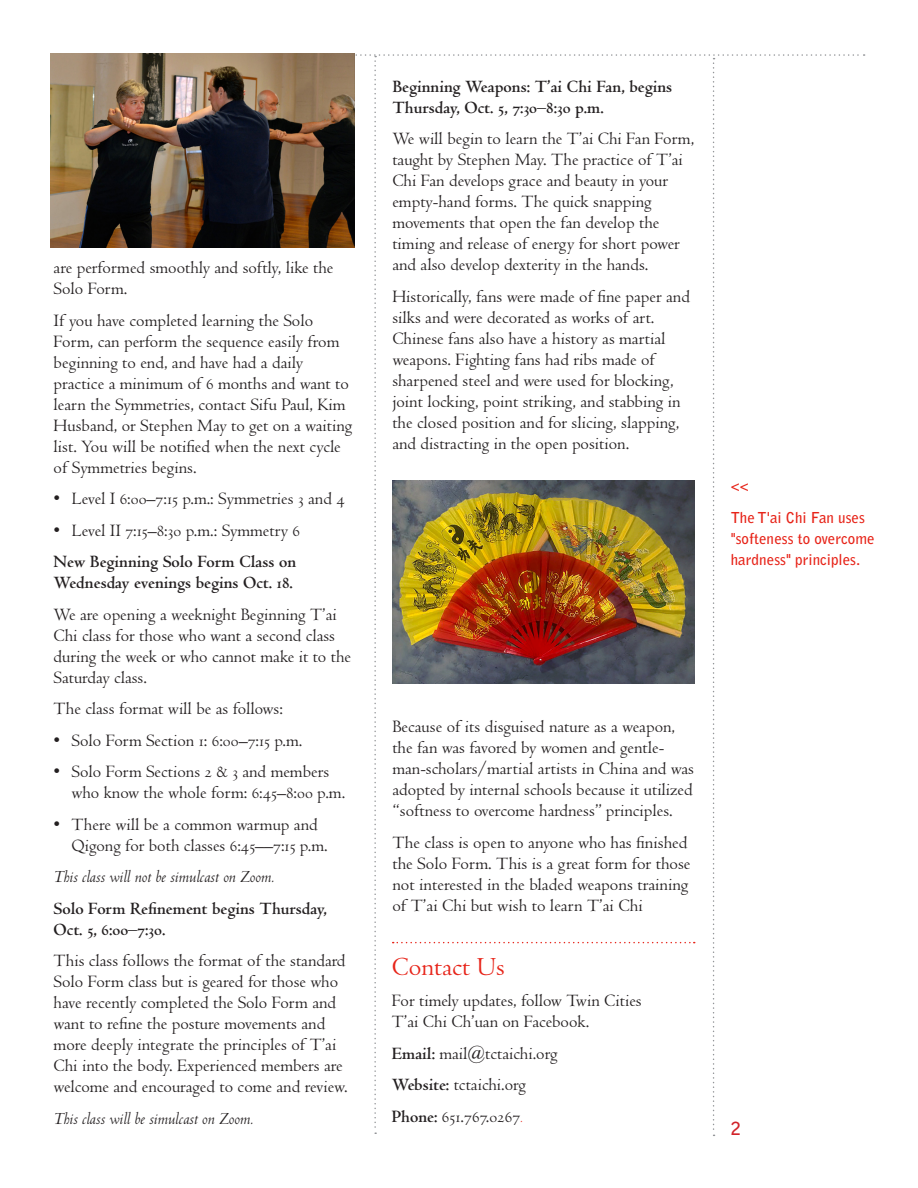
<style>
.page{position:relative;width:918px;height:1188px;background:#fff}
.page>*{position:absolute;margin:0;border:0;box-sizing:border-box;transform-origin:0 0}
.Header_with_rule{font:27px "Centaur MT Pro";color:#e72419}
.t1{font:18px/21px "Centaur MT Pro";color:#231f20}
.t2{font:700 18px/21px "Centaur MT Pro";color:#231f20}
.t3{font:italic 18px "Centaur MT Pro";color:#231f20}
.t4{font:700 18px "Bell Gothic Std";color:#d1232a}
.t5{font:700 15px/21px "Bell Gothic Std";color:#e72419}
.s1{font-weight:700}
.s2{font-style:italic;font-size:15px;color:#e72419}
</style>
<div class="page">
<img style="left:392px;top:480px;width:302px;height:203px">
<img style="left:51px;top:53px;width:303px;height:195px">
<p class="t1" style="left:54px;top:257px;width:281px">are performed smoothly and softly, like the<br>Solo Form.</p>
<p class="t1" style="left:54px;top:310px;width:300px">If you have completed learning the Solo Form, can perform the sequence easily from beginning to end, and have had a daily practice a minimum of 6 months and want to learn the Symmetries, contact Sifu Paul, Kim Husband, or Stephen May to get on a waiting list. You will be notified when the next cycle of Symmetries begins.</p>
<p class="t1" style="left:54px;top:488px;width:293px">• Level I 6:00–7:15 p.m.: Symmetries 3 and 4</p>
<p class="t1" style="left:54px;top:520px;width:248px">• Level II 7:15–8:30 p.m.: Symmetry 6</p>
<p class="t2" style="left:54px;top:552px;width:244px">New Beginning Solo Form Class on<br>Wednesday evenings begins Oct. 18.</p>
<p class="t1" style="left:54px;top:604px;width:299px">We are opening a weeknight Beginning T’ai Chi class for those who want a second class during the week or who cannot make it to the Saturday class.</p>
<p class="t1" style="left:54px;top:698px;width:231px">The class format will be as follows:</p>
<p class="t1" style="left:54px;top:730px;width:250px">• Solo Form Section 1: 6:00–7:15 p.m.</p>
<p class="t1" style="left:72px;top:761px;width:275px;text-indent:-18px">• Solo Form Sections 2 &amp; 3 and members who know the whole form: 6:45–8:00 p.m.</p>
<p class="t1" style="left:72px;top:814px;width:258px;text-indent:-18px">• There will be a common warmup and<br>Qigong for both classes 6:45––7:15 p.m.</p>
<p class="t3" style="left:54px;top:865px;width:223px">This class will not be simulcast on Zoom.</p>
<p class="t2" style="left:54px;top:898px;width:275px">Solo Form Refinement begins Thursday,<br>Oct. 5, 6:00–7:30.</p>
<p class="t1" style="left:54px;top:950px;width:296px">This class follows the format of the standard Solo Form class but is geared for those who have recently completed the Solo Form and want to refine the posture movements and more deeply integrate the principles of T’ai Chi into the body. Experienced members are welcome and encouraged to come and review.</p>
<p class="t3" style="left:54px;top:1107px;width:201px">This class will be simulcast on Zoom.</p>
<p class="t2" style="left:392px;top:76px;width:281px">Beginning Weapons: T’ai Chi Fan, begins<br>Thursday, Oct. 5, 7:30–8:30 p.m.</p>
<p class="t1" style="left:392px;top:129px;width:303px">We will begin to learn the T’ai Chi Fan Form, taught by Stephen May. The practice of T’ai Chi Fan develops grace and beauty in your empty-hand forms. The quick snapping movements that open the fan develop the timing and release of energy for short power and also develop dexterity in the hands.</p>
<p class="t1" style="left:392px;top:286px;width:299px">Historically, fans were made of fine paper and silks and were decorated as works of art.<br>Chinese fans also have a history as martial weapons. Fighting fans had ribs made of sharpened steel and were used for blocking, joint locking, point striking, and stabbing in the closed position and for slicing, slapping, and distracting in the open position.</p>
<p class="t5" style="left:731px;top:475px;width:19px">&lt;&lt;</p>
<p class="t5" style="left:731px;top:507px;width:145px">The T'ai Chi Fan uses "softeness to overcome hardness" principles.</p>
<p class="t1" style="left:392px;top:717px;width:303px">Because of its disguised nature as a weapon, the fan was favored by women and gentle&shy;man-scholars/martial artists in China and was adopted by internal schools because it utilized “softness to overcome hardness” principles.</p>
<p class="t1" style="left:392px;top:832px;width:300px">The class is open to anyone who has finished the Solo Form. This is a great form for those not interested in the bladed weapons training of T’ai Chi but wish to learn T’ai Chi</p>
<p class="Header_with_rule" style="left:392px;top:951px;width:114px">Contact Us</p>
<p class="t1" style="left:392px;top:991px;width:251px">For timely updates, follow Twin Cities<br>T’ai Chi Ch’uan on Facebook.</p>
<p class="t1" style="left:392px;top:1043px;width:167px"><span class="s1">Email:</span> mail@tctaichi.org</p>
<p class="t1" style="left:392px;top:1075px;width:136px"><span class="s1">Website:</span> tctaichi.org</p>
<p class="t1" style="left:392px;top:1106px;width:133px"><span class="s1">Phone:</span> 651.767.0267<span class="s2">.</span></p>
<p class="t4" style="left:731px;top:1117px;width:12px">2</p>
</div>
